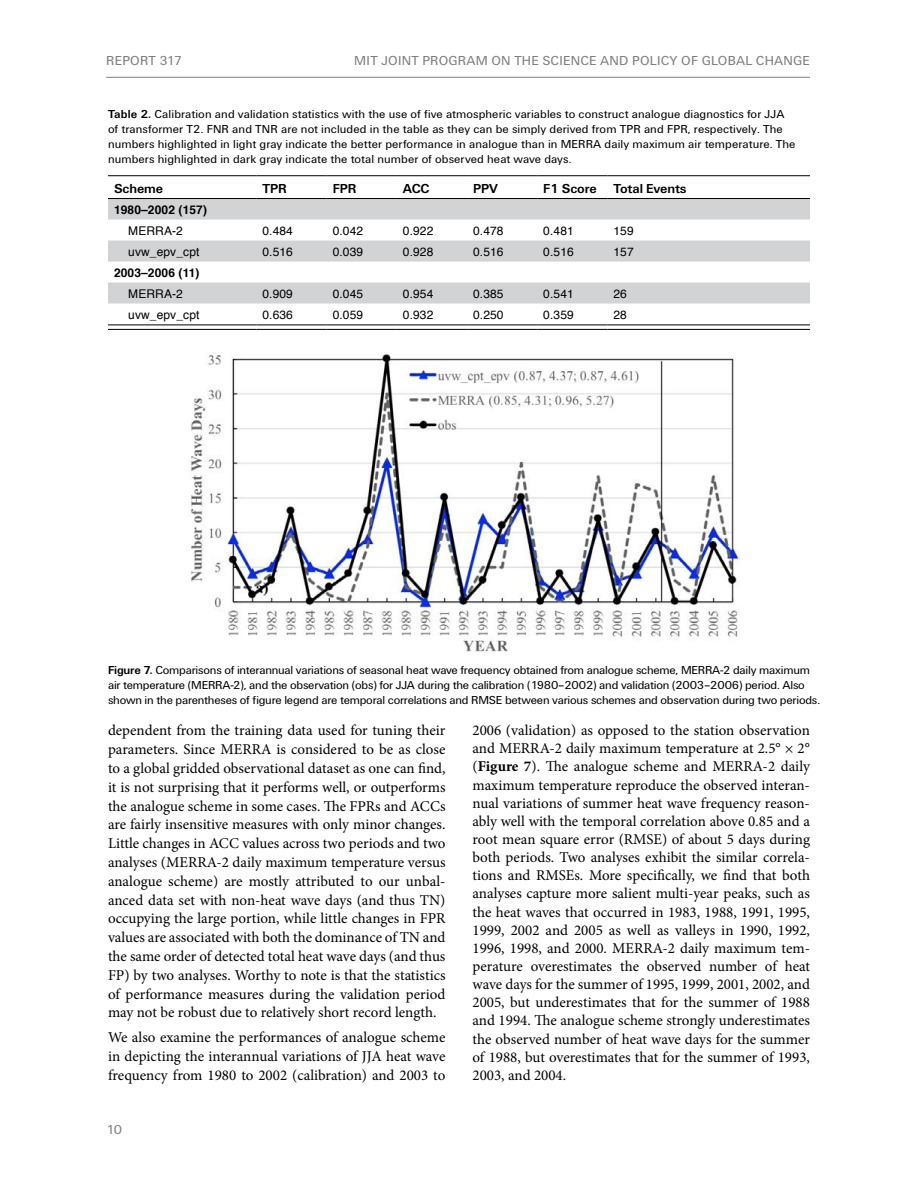
<style>
.page{position:relative;width:918px;height:1188px;background:#fff}
.page>*{position:absolute;margin:0;border:0;box-sizing:border-box;transform-origin:0 0}
.t1{font:15px/18.1px "Minion Pro";letter-spacing:-.005em;color:#000;text-align:justify}
.t2{font:13.5px "Urbano";letter-spacing:.015em;color:#7f7f7f}
.t3{font:700 13.5px "Urbano";letter-spacing:-.01em;color:#000}
.t4{font:12px/15px "Urbano";letter-spacing:-.005em;color:#000}
.t5{font:12px "Helvetica";letter-spacing:.01em;color:#000}
.t6{font:700 12px "Helvetica";letter-spacing:.01em;color:#000}
.s1{font-weight:700}
</style>
<div class="page">
<img style="left:190px;top:354px;width:549px;height:298px">
<svg style="left:108px;top:176px;width:702px;height:1px"></svg>
<svg style="left:108px;top:199px;width:702px;height:105px;fill:#d1d3d4"></svg>
<hr style="left:108px;top:175px;width:148px;height:1px;background:#000">
<hr style="left:256px;top:175px;width:71px;height:1px;background:#000">
<hr style="left:327px;top:175px;width:70px;height:1px;background:#000">
<hr style="left:397px;top:175px;width:70px;height:1px;background:#000">
<hr style="left:467px;top:175px;width:70px;height:1px;background:#000">
<hr style="left:537px;top:175px;width:71px;height:1px;background:#000">
<hr style="left:608px;top:175px;width:202px;height:1px;background:#000">
<hr style="left:108px;top:198px;width:148px;height:1px;background:#000">
<hr style="left:256px;top:198px;width:71px;height:1px;background:#000">
<hr style="left:327px;top:198px;width:70px;height:1px;background:#000">
<hr style="left:397px;top:198px;width:70px;height:1px;background:#000">
<hr style="left:467px;top:198px;width:70px;height:1px;background:#000">
<hr style="left:537px;top:198px;width:71px;height:1px;background:#000">
<hr style="left:608px;top:198px;width:202px;height:1px;background:#000">
<hr style="left:108px;top:325px;width:148px;height:1px;background:#000">
<hr style="left:256px;top:325px;width:71px;height:1px;background:#000">
<hr style="left:327px;top:325px;width:70px;height:1px;background:#000">
<hr style="left:397px;top:325px;width:70px;height:1px;background:#000">
<hr style="left:467px;top:325px;width:70px;height:1px;background:#000">
<hr style="left:537px;top:325px;width:71px;height:1px;background:#000">
<hr style="left:608px;top:325px;width:202px;height:1px;background:#000">
<hr style="left:108px;top:329px;width:148px;height:1px;background:#000">
<hr style="left:256px;top:329px;width:71px;height:1px;background:#000">
<hr style="left:327px;top:329px;width:70px;height:1px;background:#000">
<hr style="left:397px;top:329px;width:70px;height:1px;background:#000">
<hr style="left:467px;top:329px;width:70px;height:1px;background:#000">
<hr style="left:537px;top:329px;width:71px;height:1px;background:#000">
<hr style="left:608px;top:329px;width:202px;height:1px;background:#000">
<hr style="left:106px;top:77px;width:704px;height:1px;background:#7f7f7f">
<p class="t2" style="left:106px;top:53px;width:18px">Repor</p>
<p class="t2" style="left:149px;top:53px;width:35px">t 317</p>
<p class="t2" style="left:354px;top:53px;width:457px">MIT JOINT PROGRAM ON THE SCIENCE AND POLICY OF GLOBAL CHANGE</p>
<p class="t4" style="left:108px;top:106px;width:689px"><span class="s1">Table 2.</span> Calibration and validation statistics with the use of five atmospheric variables to construct analogue diagnostics for JJA of transformer T2. FNR and TNR are not included in the table as they can be simply derived from TPR and FPR, respectively. The numbers highlighted in light gray indicate the better performance in analogue than in MERRA daily maximum air temperature. The numbers highlighted in dark gray indicate the total number of observed heat wave days.</p>
<p class="t3" style="left:114px;top:180px;width:51px">Scheme</p>
<p class="t3" style="left:262px;top:180px;width:26px">TPR</p>
<p class="t3" style="left:333px;top:180px;width:25px">FPR</p>
<p class="t3" style="left:403px;top:180px;width:28px">ACC</p>
<p class="t3" style="left:473px;top:180px;width:26px">PPV</p>
<p class="t3" style="left:543px;top:180px;width:145px">F1 Score Total Events</p>
<p class="t6" style="left:114px;top:200px;width:95px">1980–2002 (157)</p>
<p class="t5" style="left:128px;top:221px;width:56px">MERRA-2</p>
<p class="t5" style="left:262px;top:221px;width:32px">0.484</p>
<p class="t5" style="left:333px;top:221px;width:32px">0.042</p>
<p class="t5" style="left:403px;top:221px;width:32px">0.922</p>
<p class="t5" style="left:473px;top:221px;width:32px">0.478</p>
<p class="t5" style="left:543px;top:221px;width:32px">0.481</p>
<p class="t5" style="left:614px;top:221px;width:22px">159</p>
<p class="t5" style="left:128px;top:242px;width:73px">uvw_epv_cpt</p>
<p class="t5" style="left:262px;top:242px;width:32px">0.516</p>
<p class="t5" style="left:333px;top:242px;width:32px">0.039</p>
<p class="t5" style="left:403px;top:242px;width:32px">0.928</p>
<p class="t5" style="left:473px;top:242px;width:32px">0.516</p>
<p class="t5" style="left:543px;top:242px;width:32px">0.516</p>
<p class="t5" style="left:614px;top:242px;width:22px">157</p>
<p class="t6" style="left:114px;top:263px;width:87px">2003–2006 (11)</p>
<p class="t5" style="left:128px;top:284px;width:56px">MERRA-2</p>
<p class="t5" style="left:262px;top:284px;width:32px">0.909</p>
<p class="t5" style="left:333px;top:284px;width:32px">0.045</p>
<p class="t5" style="left:403px;top:284px;width:32px">0.954</p>
<p class="t5" style="left:473px;top:284px;width:32px">0.385</p>
<p class="t5" style="left:543px;top:284px;width:32px">0.541</p>
<p class="t5" style="left:614px;top:284px;width:15px">26</p>
<p class="t5" style="left:128px;top:305px;width:73px">uvw_epv_cpt</p>
<p class="t5" style="left:262px;top:305px;width:32px">0.636</p>
<p class="t5" style="left:333px;top:305px;width:32px">0.059</p>
<p class="t5" style="left:403px;top:305px;width:32px">0.932</p>
<p class="t5" style="left:473px;top:305px;width:32px">0.250</p>
<p class="t5" style="left:543px;top:305px;width:32px">0.359</p>
<p class="t5" style="left:614px;top:305px;width:15px">28</p>
<p class="t4" style="left:108px;top:663px;width:714px"><span class="s1">Figure 7.</span> Comparisons of interannual variations of seasonal heat wave frequency obtained from analogue scheme, MERRA-2 daily maximum air temperature (MERRA-2), and the observation (obs) for JJA during the calibration (1980–2002) and validation (2003–2006) period. Also shown in the parentheses of figure legend are temporal correlations and RMSE between various schemes and observation during two periods.</p>
<p class="t1" style="left:108px;top:721px;width:339px;line-height:18.8px">dependent from the training data used for tuning their parameters. Since MERRA is considered to be as close to a global gridded observational dataset as one can find, it is not surprising that it performs well, or outperforms the analogue scheme in some cases. The FPRs and ACCs are fairly insensitive measures with only minor changes.<br>Little changes in ACC values across two periods and two analyses (MERRA-2 daily maximum temperature versus analogue scheme) are mostly attributed to our unbal&shy;anced data set with non-heat wave days (and thus TN) occupying the large portion, while little changes in FPR values are associated with both the dominance of TN and the same order of detected total heat wave days (and thus FP) by two analyses. Worthy to note is that the statistics of performance measures during the validation period may not be robust due to relatively short record length.</p>
<p class="t1" style="left:108px;top:1028px;width:339px;line-height:18.8px">We also examine the performances of analogue scheme in depicting the interannual variations of JJA heat wave frequency from 1980 to 2002 (calibration) and 2003 to</p>
<p class="t2" style="left:106px;top:1122px;width:17px">10</p>
<p class="t1" style="left:472px;top:721px;width:339px">2006 (validation) as opposed to the station observation and MERRA-2 daily maximum temperature at 2.5° × 2° (<span class="s1">Figure 7</span>). The analogue scheme and MERRA-2 daily maximum temperature reproduce the observed interan&shy;nual variations of summer heat wave frequency reason&shy;ably well with the temporal correlation above 0.85 and a root mean square error (RMSE) of about 5 days during both periods. Two analyses exhibit the similar correla&shy;tions and RMSEs. More specifically, we find that both analyses capture more salient multi-year peaks, such as the heat waves that occurred in 1983, 1988, 1991, 1995, 1999, 2002 and 2005 as well as valleys in 1990, 1992, 1996, 1998, and 2000. MERRA-2 daily maximum tem&shy;perature overestimates the observed number of heat wave days for the summer of 1995, 1999, 2001, 2002, and 2005, but underestimates that for the summer of 1988 and 1994. The analogue scheme strongly underestimates the observed number of heat wave days for the summer of 1988, but overestimates that for the summer of 1993, 2003, and 2004.</p>
</div>
